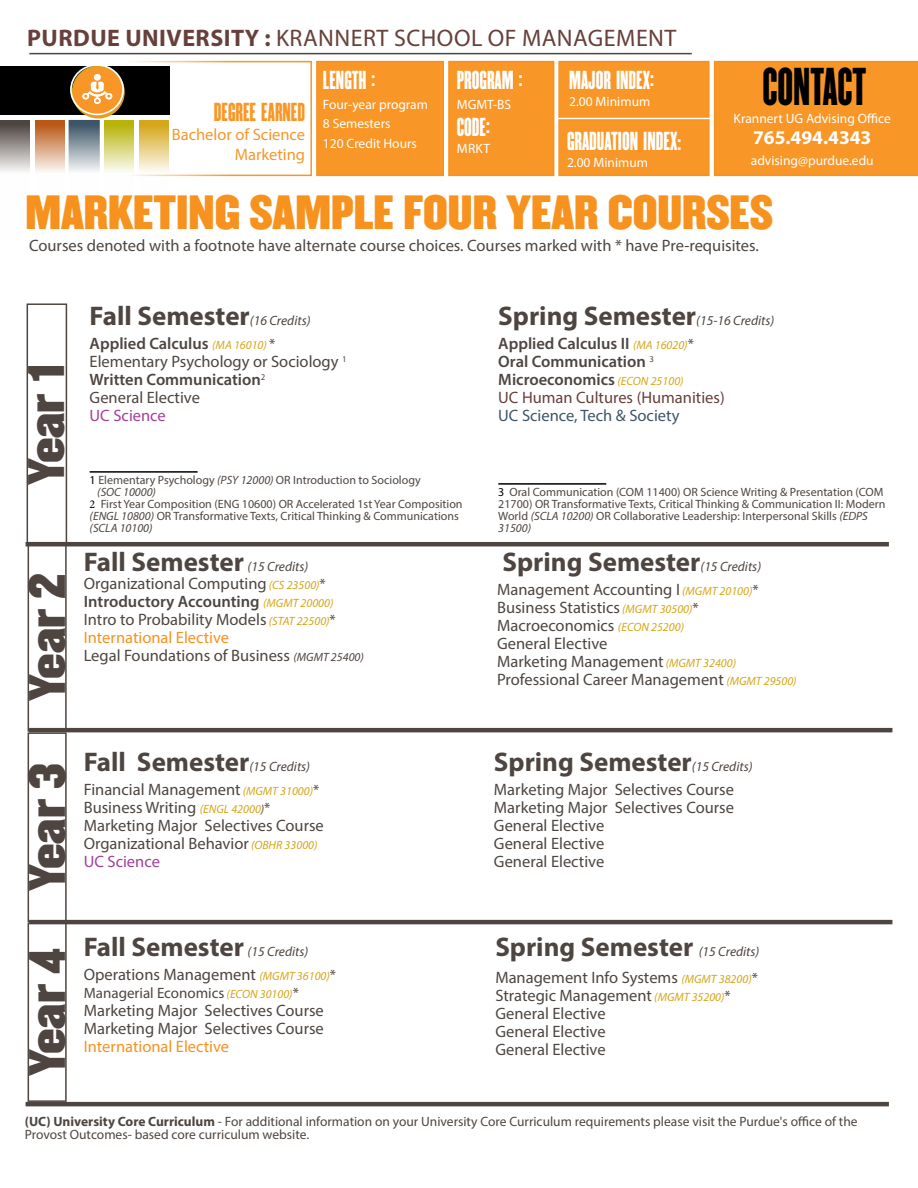
<style>
.page{position:relative;width:918px;height:1188px;background:#fff}
.page>*{position:absolute;margin:0;border:0;box-sizing:border-box;transform-origin:0 0}
.t1{font:46.5px "Champion Featherweight";color:#000}
.t2{font:45px "Champion Middleweight";color:#4e4540}
.t3{font:42px "Champion Middleweight";color:#f7921e}
.t4{font:700 27px "Myriad Pro";color:#4e4540}
.t5{font:24px "Myriad Pro";letter-spacing:.02em;color:#67403a}
.t6{font:22.8px "Champion Featherweight";color:#fff}
.t7{font:22.8px "Champion Featherweight";color:#f89728}
.t8{font:700 19.5px "Myriad Pro";color:#fff}
.t9{font:16.5px/18px "Myriad Pro";color:#4e4540}
.t10{font:600 16.5px/18px "Myriad Pro";color:#4e4540}
.t11{font:16.5px/19.5px "Myriad Pro";color:#f89728;text-align:right}
.t12{font:16.5px "Myriad Pro";color:#3d5567}
.t13{font:16.5px "Myriad Pro";color:#f7921e}
.t14{font:16.5px "Myriad Pro";color:#a23f97}
.t15{font:15px "Myriad Pro";color:#4e4540}
.t16{font:13.5px/13.5px "Myriad Pro";color:#4e4540}
.t17{font:13.5px/19.5px "Myriad Pro";color:#fff}
.t18{font:12px/12px "Myriad Pro";color:#4e4540}
.t19{font:italic 12px "Myriad Pro";color:#4e4540}
.s1{font-weight:700}
.s2{font-weight:400;font-style:italic;font-size:13.5px}
.s3{font-weight:600}
.s4{font-style:italic;font-size:12px;color:#d5a619}
.s5{font-size:15px}
.s6{color:#000}
.s7{font-style:italic}
.s8{font-family:"Minion Pro";color:#000}
.s9{color:#f7921e}
.s10{font-style:italic;font-size:12px}
.s11{color:#a23f97}
.s12{font-weight:400;font-style:italic;font-size:12px;color:#d5a619}
.s13{font-weight:400;font-size:15px}
.s14{font-weight:400;color:#67403a}
</style>
<div class="page">
<hr style="left:29px;top:53px;width:663px;height:1px;background:#4e4540">
<div style="left:558px;top:61px;width:152px;height:57px;background:#f89728;border:2px solid #f7921e"></div>
<div style="left:79px;top:61px;width:233px;height:115px;border:2px solid #f89728"></div>
<div style="left:316px;top:61px;width:128px;height:115px;background:#f89728"></div>
<div style="left:448px;top:61px;width:106px;height:115px;background:#f89728"></div>
<div style="left:558px;top:119px;width:152px;height:57px;background:#f89728;border:2px solid #f7921e"></div>
<div style="left:0;top:66px;width:169px;height:48px;background:#000"></div>
<div style="left:72px;top:66px;width:53px;height:52px;border:2px solid #d5a619;border-radius:50%"></div>
<svg style="left:70px;top:66px;width:54px;height:49px;background:#cd9249"></svg>
<div style="left:94px;top:74px;width:7px;height:7px;background:#fff;border-radius:50%"></div>
<div style="left:714px;top:61px;width:204px;height:115px;background:#f89728"></div>
<svg style="left:35px;top:121px;width:29px;height:51px"></svg>
<svg style="left:0;top:121px;width:29px;height:50px"></svg>
<svg style="left:69px;top:120px;width:31px;height:56px;background:#99a6af"></svg>
<svg style="left:104px;top:121px;width:30px;height:55px;background:#dad77f"></svg>
<svg style="left:139px;top:121px;width:30px;height:55px;background:#e8d086"></svg>
<hr style="left:90px;top:471px;width:108px;height:2px;background:#000">
<hr style="left:498px;top:483px;width:108px;height:2px;background:#000">
<div style="left:27px;top:303px;width:40px;height:240px;border:2px solid #4e4540"></div>
<div style="left:28px;top:542px;width:39px;height:190px;border:2px solid #4e4540"></div>
<div style="left:28px;top:732px;width:39px;height:190px;border:2px solid #4e4540"></div>
<div style="left:28px;top:922px;width:39px;height:180px;border:2px solid #4e4540"></div>
<hr style="left:26px;top:542px;width:863px;height:4px;background:#4e4540">
<hr style="left:29px;top:728px;width:863px;height:4px;background:#4e4540">
<hr style="left:29px;top:920px;width:863px;height:4px;background:#4e4540">
<hr style="left:26px;top:1102px;width:863px;height:4px;background:#4e4540">
<h3 class="t5" style="left:27px;top:23px;width:651px"><span class="s1">PURDUE UNIVERSITY :</span> KRANNERT SCHOOL OF MANAGEMENT</h3>
<h3 class="t7" style="left:214px;top:95px;width:93px">DEGREE EARNED</h3>
<p class="t11" style="left:172px;top:125px;width:135px">Bachelor of Science<br>Marketing</p>
<h3 class="t6" style="left:323px;top:64px;width:54px">LENGTH :</h3>
<p class="t17" style="left:323px;top:94px;width:107px">Four-year program<br>8 Semesters<br>120 Credit Hours</p>
<h3 class="t6" style="left:457px;top:64px;width:67px">PROGRAM :</h3>
<p class="t17" style="left:457px;top:94px;width:56px">MGMT-BS</p>
<h3 class="t6" style="left:457px;top:111px;width:35px">CODE:</h3>
<p class="t17" style="left:457px;top:138px;width:35px">MRKT</p>
<h3 class="t6" style="left:569px;top:64px;width:86px">MAJOR INDEX:</h3>
<p class="t17" style="left:569px;top:91px;width:83px">2.00 Minimum</p>
<h3 class="t6" style="left:567px;top:125px;width:116px">GRADUATION INDEX:</h3>
<p class="t17" style="left:567px;top:152px;width:83px">2.00 Minimum</p>
<h1 class="t1" style="left:762px;top:53px;width:105px">CONTACT</h1>
<p class="t17" style="left:734px;top:109px;width:159px">Krannert UG Advising Office</p>
<p class="t8" style="left:753px;top:125px;width:120px">765.494.4343</p>
<p class="t17" style="left:751px;top:151px;width:124px">advising@purdue.edu</p>
<h3 class="t3" style="left:26px;top:178px;width:749px">MARKETING SAMPLE FOUR YEAR COURSES</h3>
<p class="t9" style="left:29px;top:236px;width:731px">Courses denoted with a footnote have alternate course choices. Courses marked with * have Pre-requisites.</p>
<h2 class="t2" style="left:9px;top:485px;width:125px;rotate:-90deg">Year 1</h2>
<h2 class="t2" style="left:10px;top:701px;width:130px;rotate:-90deg">Year 2</h2>
<h3 class="t4" style="left:90px;top:299px;width:222px">Fall Semester<span class="s2">(16 Credits)</span></h3>
<p class="t9" style="left:90px;top:334px;width:258px"><span class="s3">Applied Calculus</span> <span class="s4">(MA 16010)</span> <span class="s5">*<br></span>Elementary Psychology or Sociology <sup>1<br></sup><span class="s3">Written Communication</span><sup>2<br></sup>General Elective</p>
<p class="t14" style="left:90px;top:406px;width:78px">UC Science</p>
<p class="t18" style="left:90px;top:474px;width:333px"><span class="s6">1</span> Elementary Psychology <span class="s7">(PSY 12000)</span> OR Introduction to Sociology</p>
<p class="t19" style="left:97px;top:484px;width:60px">(SOC 10000)</p>
<p class="t18" style="left:90px;top:498px;width:374px"><span class="s8">2</span> First Year Composition (ENG 10600) OR Accelerated 1st Year Composition</p>
<p class="t18" style="left:90px;top:510px;width:371px"><span class="s7">(ENGL 10800)</span> OR Transformative Texts, Critical Thinking &amp; Communications</p>
<p class="t19" style="left:90px;top:520px;width:64px">(SCLA 10100)</p>
<h3 class="t4" style="left:84px;top:545px;width:226px">Fall Semester <span class="s2">(15 Credits)</span></h3>
<p class="t9" style="left:84px;top:575px;width:282px">Organizational Computing <span class="s4">(CS 23500)</span><span class="s5">* </span><span class="s3">Introductory Accounting</span> <span class="s4">(MGMT 20000)<br></span>Intro to Probability Models <span class="s4">(STAT 22500)</span><span class="s5">* </span><span class="s9">International Elective<br></span>Legal Foundations of Business <span class="s10">(MGMT 25400)</span></p>
<h2 class="t2" style="left:10px;top:891px;width:129px;rotate:-90deg">Year 3</h2>
<h2 class="t2" style="left:10px;top:1076px;width:129px;rotate:-90deg">Year 4</h2>
<h3 class="t4" style="left:84px;top:744px;width:228px">Fall Semester<span class="s2">(15 Credits)</span></h3>
<p class="t9" style="left:84px;top:780px;width:242px">Financial Management <span class="s4">(MGMT 31000)</span><span class="s5">*<br></span>Business Writing <span class="s4">(ENGL 42000</span><span class="s10">)</span><span class="s5">*<br></span>Marketing Major Selectives Course<br>Organizational Behavior <span class="s4">(OBHR 33000)<br></span><span class="s11">UC Science</span></p>
<h3 class="t4" style="left:84px;top:930px;width:226px">Fall Semester <span class="s2">(15 Credits)</span></h3>
<p class="t9" style="left:84px;top:966px;width:254px">Operations Management <span class="s4">(MGMT 36100)</span><span class="s5">*</span></p>
<p class="t15" style="left:84px;top:984px;width:217px">Managerial Economics <span class="s4">(ECON 30100)</span>*</p>
<p class="t9" style="left:84px;top:1002px;width:242px">Marketing Major Selectives Course<br>Marketing Major Selectives Course</p>
<p class="t13" style="left:84px;top:1037px;width:147px">International Elective</p>
<h3 class="t4" style="left:498px;top:299px;width:278px">Spring Semester<span class="s2">(15-16 Credits)</span></h3>
<p class="t10" style="left:498px;top:334px;width:228px">Applied Calculus II <span class="s12">(MA 16020)</span><span class="s13">*<br></span>Oral Communication <sup>3<br></sup>Microeconomics <span class="s12">(ECON 25100)<br></span><span class="s14">UC Human Cultures (Humanities)</span></p>
<p class="t12" style="left:498px;top:406px;width:183px">UC Science, Tech &amp; Society</p>
<p class="t18" style="left:498px;top:486px;width:389px"><span class="s6">3</span> Oral Communication (COM 11400) OR Science Writing &amp; Presentation (COM 21700) OR Transformative Texts, Critical Thinking &amp; Communication II: Modern World <span class="s7">(SCLA 10200)</span> OR Collaborative Leadership: Interpersonal Skills <span class="s7">(EDPS 31500)</span></p>
<h3 class="t4" style="left:503px;top:545px;width:260px">Spring Semester<span class="s2">(15 Credits)</span></h3>
<p class="t9" style="left:497px;top:581px;width:301px">Management Accounting I <span class="s4">(MGMT 20100)</span><span class="s5">* </span>Business Statistics <span class="s4">(MGMT 30500)</span><span class="s5">* </span>Macroeconomics <span class="s4">(ECON 25200)<br></span>General Elective<br>Marketing Management <span class="s4">(MGMT 32400)<br></span>Professional Career Management <span class="s4">(MGMT 29500)</span></p>
<h3 class="t4" style="left:494px;top:744px;width:260px">Spring Semester<span class="s2">(15 Credits)</span></h3>
<p class="t9" style="left:494px;top:780px;width:242px">Marketing Major Selectives Course<br>Marketing Major Selectives Course<br>General Elective<br>General Elective<br>General Elective</p>
<h3 class="t4" style="left:495px;top:930px;width:266px">Spring Semester <span class="s2">(15 Credits)</span></h3>
<p class="t9" style="left:495px;top:969px;width:264px">Management Info Systems <span class="s4">(MGMT 38200)</span><span class="s5">*<br></span>Strategic Management <span class="s4">(MGMT 35200)</span><span class="s5">*<br></span>General Elective<br>General Elective<br>General Elective</p>
<p class="t16" style="left:25px;top:1114px;width:834px"><span class="s1">(UC) University Core Curriculum</span> - For additional information on your University Core Curriculum requirements please visit the Purdue's office of the<br>Provost Outcomes- based core curriculum website.</p>
</div>
